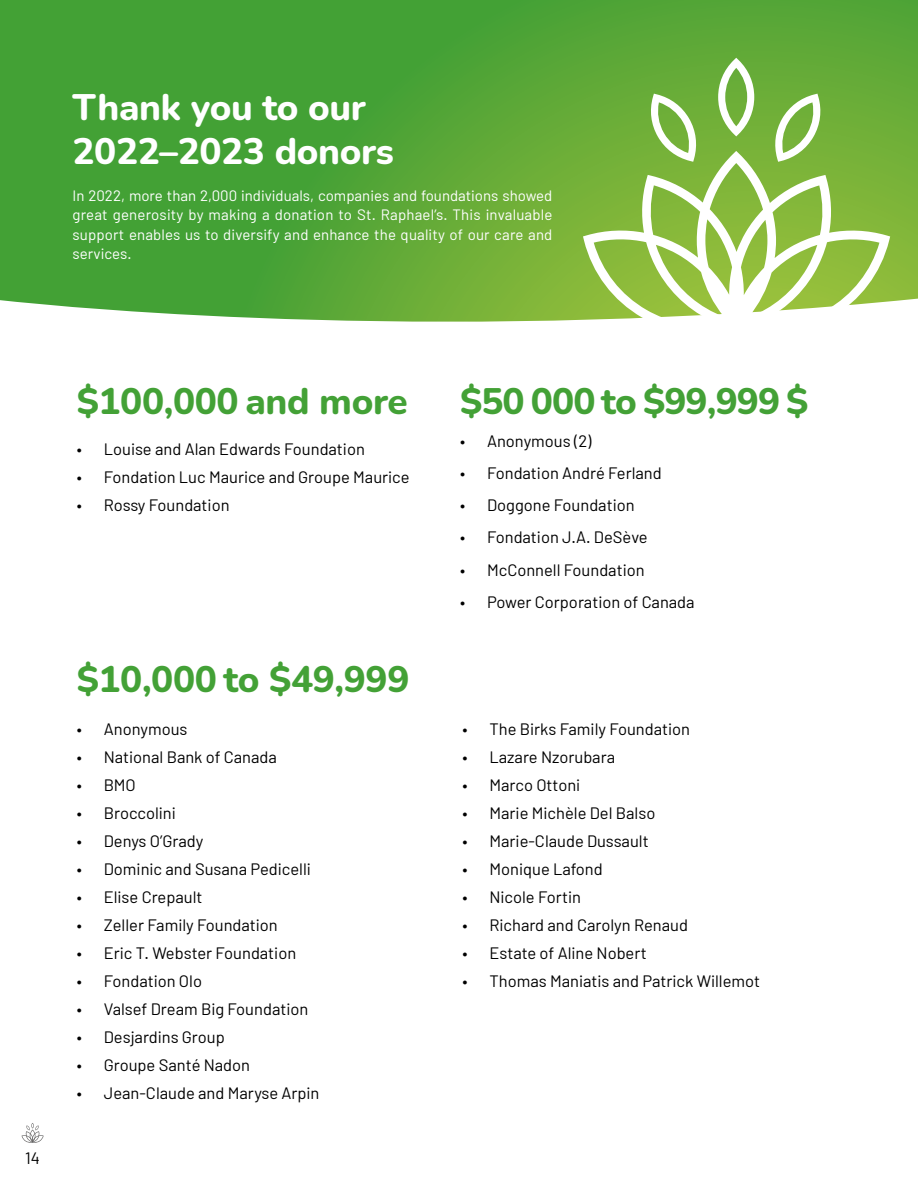
<style>
.page{position:relative;width:918px;height:1188px;background:#fff}
.page>*{position:absolute;margin:0;border:0;box-sizing:border-box;transform-origin:0 0}
.t1{font:800 36.9px "Nunito";letter-spacing:-.01em;color:#43a136}
.t2{font:800 36.9px/44.2px "Nunito";letter-spacing:-.01em;color:#fff}
.t3{font:16.5px "Barlow";color:#000}
.t4{font:15px/19.5px "Barlow";letter-spacing:.01em;color:#fff;text-align:justify}
</style>
<div class="page">
<svg style="left:22px;top:1123px;width:22px;height:20px"></svg>
<svg style="left:0;top:0;width:918px;height:322px;background:#55a739"></svg>
<svg style="left:718px;top:58px;width:36px;height:78px"></svg>
<svg style="left:773px;top:94px;width:49px;height:57px"></svg>
<svg style="left:649px;top:94px;width:49px;height:57px"></svg>
<svg style="left:583px;top:151px;width:307px;height:171px"></svg>
<h1 class="t2" style="left:73px;top:84px;width:323px">Thank you to our<br>2022–2023 donors</h1>
<p class="t4" style="left:73px;top:185px;width:481px">In 2022, more than 2,000 individuals, companies and foundations showed great generosity by making a donation to St. Raphael’s. This invaluable support enables us to diversify and enhance the quality of our care and services.</p>
<h1 class="t1" style="left:77px;top:375px;width:333px">$100,000 and more</h1>
<p class="t3" style="left:77px;top:439px;width:290px">• Louise and Alan Edwards Foundation</p>
<p class="t3" style="left:77px;top:467px;width:334px">• Fondation Luc Maurice and Groupe Maurice</p>
<p class="t3" style="left:77px;top:495px;width:154px">• Rossy Foundation</p>
<p class="t3" style="left:25px;top:1147px;width:16px">14</p>
<h1 class="t1" style="left:77px;top:653px;width:334px">$10,000 to $49,999</h1>
<p class="t3" style="left:77px;top:719px;width:112px">• Anonymous</p>
<p class="t3" style="left:77px;top:747px;width:202px">• National Bank of Canada</p>
<p class="t3" style="left:77px;top:775px;width:61px">• BMO</p>
<p class="t3" style="left:77px;top:803px;width:101px">• Broccolini</p>
<p class="t3" style="left:77px;top:831px;width:128px">• Denys O’Grady</p>
<p class="t3" style="left:77px;top:859px;width:236px">• Dominic and Susana Pedicelli</p>
<p class="t3" style="left:77px;top:887px;width:127px">• Elise Crepault</p>
<p class="t3" style="left:77px;top:915px;width:203px">• Zeller Family Foundation</p>
<p class="t3" style="left:77px;top:943px;width:221px">• Eric T. Webster Foundation</p>
<p class="t3" style="left:77px;top:971px;width:127px">• Fondation Olo</p>
<p class="t3" style="left:77px;top:999px;width:233px">• Valsef Dream Big Foundation</p>
<p class="t3" style="left:77px;top:1027px;width:149px">• Desjardins Group</p>
<p class="t3" style="left:77px;top:1055px;width:175px">• Groupe Santé Nadon</p>
<p class="t3" style="left:77px;top:1083px;width:244px">• Jean-Claude and Maryse Arpin</p>
<h1 class="t1" style="left:460px;top:375px;width:350px">$50 000 to $99,999 $</h1>
<p class="t3" style="left:460px;top:431px;width:133px">• Anonymous (2)</p>
<p class="t3" style="left:460px;top:463px;width:203px">• Fondation André Ferland</p>
<p class="t3" style="left:460px;top:495px;width:176px">• Doggone Foundation</p>
<p class="t3" style="left:460px;top:527px;width:189px">• Fondation J.A. DeSève</p>
<p class="t3" style="left:460px;top:560px;width:186px">• McConnell Foundation</p>
<p class="t3" style="left:460px;top:592px;width:236px">• Power Corporation of Canada</p>
<p class="t3" style="left:462px;top:719px;width:229px">• The Birks Family Foundation</p>
<p class="t3" style="left:462px;top:747px;width:154px">• Lazare Nzorubara</p>
<p class="t3" style="left:462px;top:775px;width:119px">• Marco Ottoni</p>
<p class="t3" style="left:462px;top:803px;width:194px">• Marie Michèle Del Balso</p>
<p class="t3" style="left:462px;top:831px;width:188px">• Marie-Claude Dussault</p>
<p class="t3" style="left:462px;top:859px;width:142px">• Monique Lafond</p>
<p class="t3" style="left:462px;top:887px;width:120px">• Nicole Fortin</p>
<p class="t3" style="left:462px;top:915px;width:227px">• Richard and Carolyn Renaud</p>
<p class="t3" style="left:462px;top:943px;width:186px">• Estate of Aline Nobert</p>
<p class="t3" style="left:462px;top:971px;width:299px">• Thomas Maniatis and Patrick Willemot</p>
</div>
